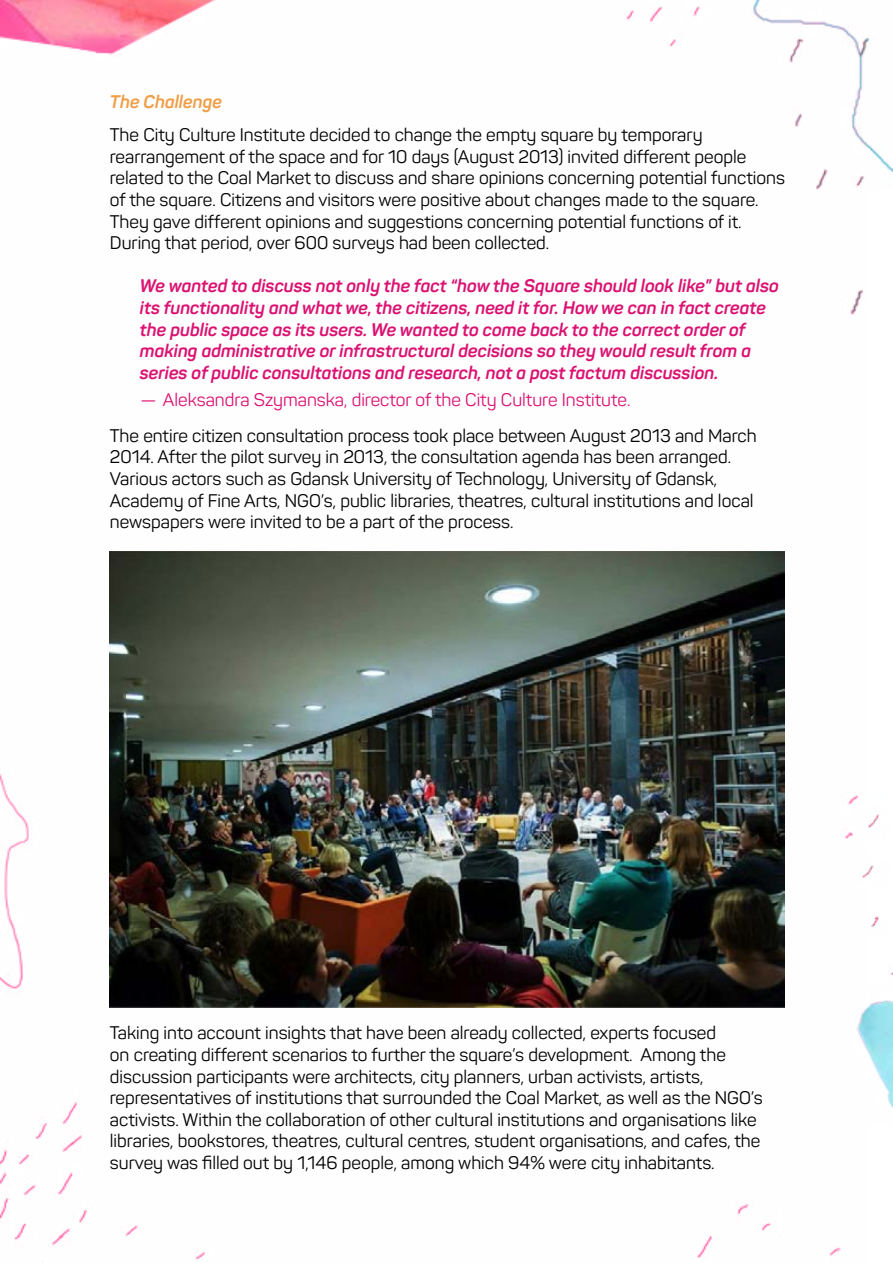
<style>
.page{position:relative;width:893px;height:1263px;background:#fff}
.page>*{position:absolute;margin:0;border:0;box-sizing:border-box;transform-origin:0 0}
.t1{font:18px/21.6px "Panton";color:#000}
.t2{font:italic 700 18px/21.6px "Panton";color:#db1272}
.t3{font:italic 700 18px "Panton";color:#f09e48}
.s1{font-family:"Helvetica Neue";font-weight:300;font-style:italic;color:#db1272}
.s2{color:#db1272}
</style>
<div class="page">
<img style="left:0;top:0;width:893px;height:1260px">
<img style="left:110px;top:551px;width:675px;height:456px">
<p class="t3" style="left:110px;top:90px;width:114px">The Challenge</p>
<p class="t1" style="left:110px;top:124px;width:677px">The City Culture Institute decided to change the empty square by temporary rearrangement of the space and for 10 days (August 2013) invited different people related to the Coal Market to discuss and share opinions concerning potential functions of the square. Citizens and visitors were positive about changes made to the square.<br>They gave different opinions and suggestions concerning potential functions of it.<br>During that period, over 600 surveys had been collected.</p>
<p class="t2" style="left:140px;top:275px;width:640px">We wanted to discuss not only the fact “how the Square should look like” but also its functionality and what we, the citizens, need it for. How we can in fact create the public space as its users. We wanted to come back to the correct order of making administrative or infrastructural decisions so they would result from a series of public consultations and research, not a post factum discussion.</p>
<p class="t1" style="left:110px;top:381px;width:648px;line-height:36px;text-indent:30px"><span class="s1">—</span> <span class="s2">Aleksandra Szymanska, director of the City Culture Institute.<br></span>The entire citizen consultation process took place between August 2013 and March</p>
<p class="t1" style="left:110px;top:446px;width:645px">2014. After the pilot survey in 2013, the consultation agenda has been arranged.<br>Various actors such as Gdansk University of Technology, University of Gdansk, Academy of Fine Arts, NGO’s, public libraries, theatres, cultural institutions and local newspapers were invited to be a part of the process.</p>
<p class="t1" style="left:110px;top:1022px;width:654px">Taking into account insights that have been already collected, experts focused<br>on creating different scenarios to further the square’s development. Among the discussion participants were architects, city planners, urban activists, artists, representatives of institutions that surrounded the Coal Market, as well as the NGO’s activists. Within the collaboration of other cultural institutions and organisations like libraries, bookstores, theatres, cultural centres, student organisations, and cafes, the survey was filled out by 1,146 people, among which 94% were city inhabitants.</p>
</div>
